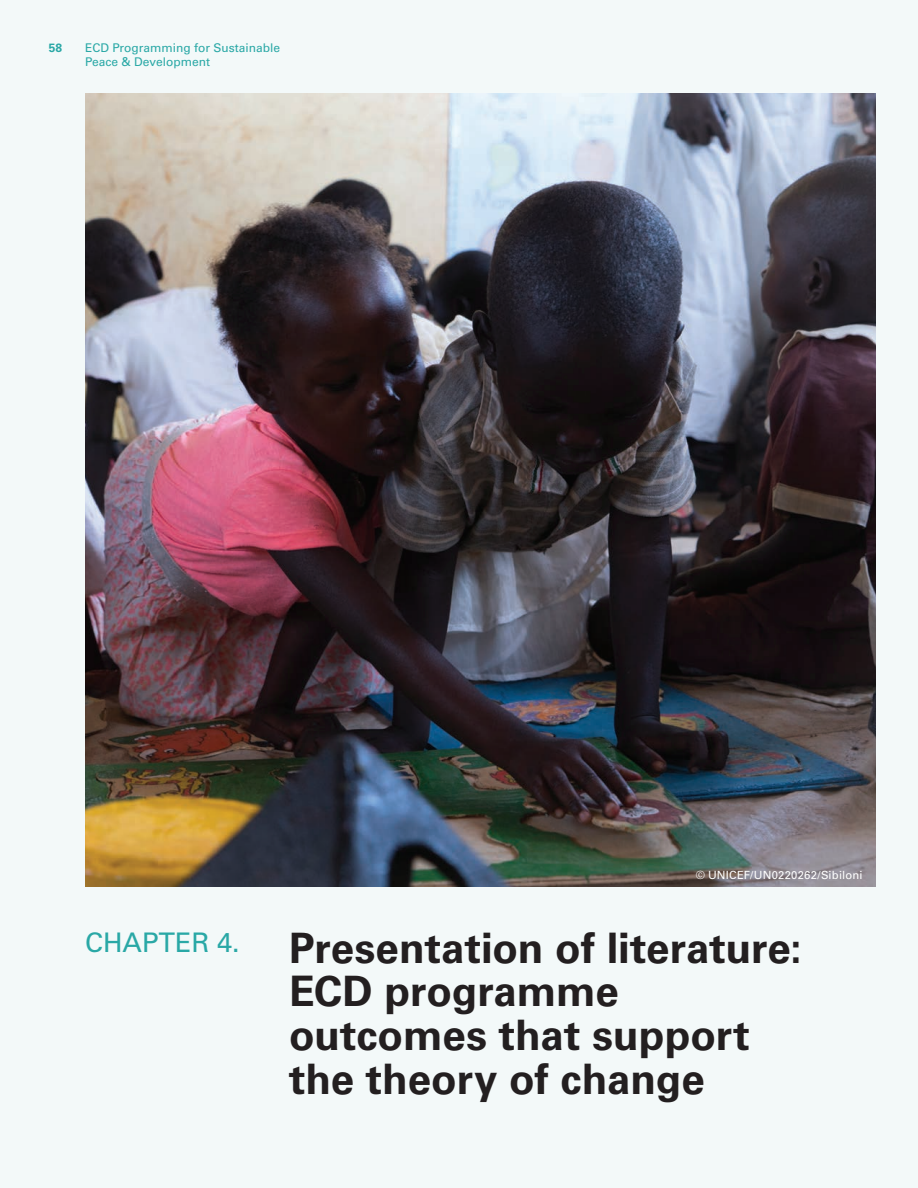
<style>
.page{position:relative;width:918px;height:1188px;background:#f3f9f9}
.page>*{position:absolute;margin:0;border:0;box-sizing:border-box;transform-origin:0 0}
.t1{font:700 42px/43.5px "Univers LT Std";color:#231f20}
.t2{font:27px "Univers LT Std";color:#29a8a6}
.t3{font:12px/14.4px "Univers LT Std";color:#29a8a6}
.t4{font:700 12px "Univers LT Std";color:#29a8a6}
.t5{font:11.25px "Univers LT Std";letter-spacing:.015em;color:#fff}
</style>
<div class="page">
<img style="left:85px;top:94px;width:790px;height:793px">
<p class="t4" style="left:49px;top:41px;width:15px">58</p>
<p class="t3" style="left:85px;top:41px;width:197px">ECD Programming for Sustainable<br>Peace &amp; Development</p>
<p class="t2" style="left:85px;top:927px;width:37px">Chapter</p>
<p class="t2" style="left:217px;top:927px;width:24px">4.</p>
<p class="t5" style="left:696px;top:869px;width:168px">© UNICEF/UN0220262/Sibiloni</p>
<p class="t1" style="left:289px;top:927px;width:514px">Presentation of literature:<br>ECD programme outcomes that support the theory of change</p>
</div>
